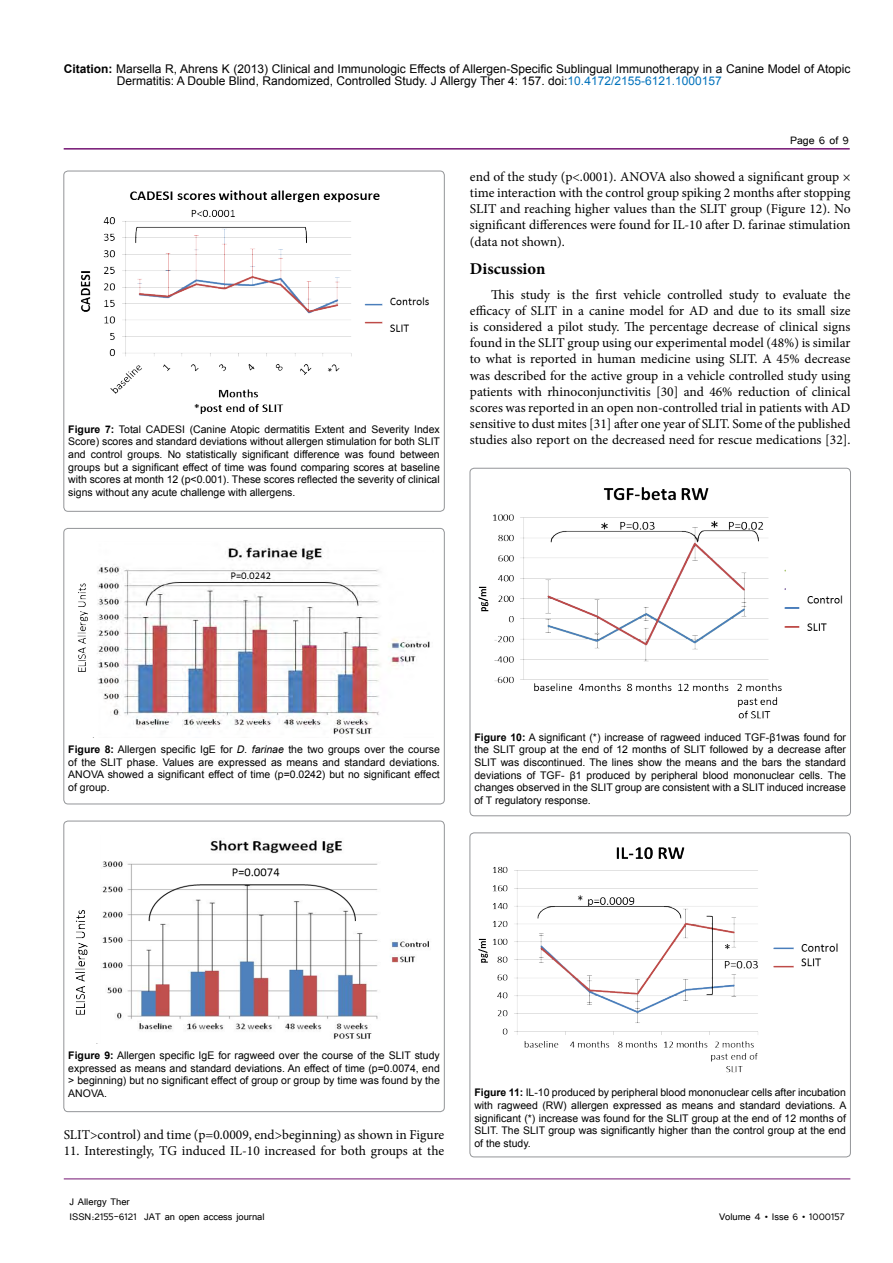
<style>
.page{position:relative;width:893px;height:1263px;background:#fff}
.page>*{position:absolute;margin:0;border:0;box-sizing:border-box;transform-origin:0 0}
.t1{font:700 16.5px "Minion Pro";color:#000}
.t2{font:13.5px/16.2px "Minion Pro";color:#000;text-align:justify}
.t3{font:13.5px "Tunga";color:#000}
.t4{font:12px/12.6px "Arial";color:#000}
.t5{font:12px/14.4px "Tunga";color:#000}
.t6{font:10.5px/12.6px "Arial";color:#000;text-align:justify}
.s1{font-weight:700}
.s2{color:#0072bc}
.s3{font-style:italic}
</style>
<div class="page">
<hr style="left:64px;top:148px;width:786px;height:2px;background:#741472">
<hr style="left:64px;top:1179px;width:786px;height:1px;background:#741472">
<img style="left:80px;top:190px;width:349px;height:224px">
<div style="left:64px;top:171px;width:380px;height:340px;border:1px solid #939598;border-radius:4px"></div>
<img style="left:77px;top:546px;width:353px;height:191px">
<div style="left:91px;top:541px;width:5px;height:196px;background:#fff"></div>
<div style="left:64px;top:528px;width:380px;height:276px;border:1px solid #939598;border-radius:4px"></div>
<img style="left:75px;top:840px;width:354px;height:199px">
<div style="left:93px;top:836px;width:7px;height:207px;background:#fff"></div>
<div style="left:64px;top:821px;width:380px;height:291px;border:1px solid #939598;border-radius:4px"></div>
<img style="left:478px;top:487px;width:365px;height:232px">
<div style="left:470px;top:468px;width:380px;height:348px;border:1px solid #939598;border-radius:4px"></div>
<img style="left:478px;top:847px;width:360px;height:226px">
<div style="left:470px;top:833px;width:380px;height:324px;border:1px solid #939598;border-radius:4px"></div>
<p class="t4" style="left:117px;top:62px;width:735px;text-indent:-53px"><span class="s1">Citation:</span> Marsella R, Ahrens K (2013) Clinical and Immunologic Effects of Allergen-Specific Sublingual Immunotherapy in a Canine Model of Atopic<br>Dermatitis: A Double Blind, Randomized, Controlled Study. J Allergy Ther 4: 157. doi:<span class="s2">10.4172/2155-6121.1000157</span></p>
<p class="t6" style="left:68px;top:423px;width:373px"><span class="s1">Figure 7:</span> Total CADESI (Canine Atopic dermatitis Extent and Severity Index Score) scores and standard deviations without allergen stimulation for both SLIT and control groups. No statistically significant difference was found between groups but a significant effect of time was found comparing scores at baseline with scores at month 12 (p&lt;0.001). These scores reflected the severity of clinical signs without any acute challenge with allergens.</p>
<p class="t3" style="left:790px;top:131px;width:60px">Page 6 of 9</p>
<p class="t2" style="left:470px;top:168px;width:382px">end of the study (p&lt;.0001). ANOVA also showed a significant group × time interaction with the control group spiking 2 months after stopping SLIT and reaching higher values than the SLIT group (Figure 12). No significant differences were found for IL-10 after D. farinae stimulation (data not shown).</p>
<h1 class="t1" style="left:470px;top:257px;width:77px">Discussion</h1>
<p class="t2" style="left:470px;top:286px;width:382px;text-indent:21px">This study is the first vehicle controlled study to evaluate the efficacy of SLIT in a canine model for AD and due to its small size is considered a pilot study. The percentage decrease of clinical signs found in the SLIT group using our experimental model (48%) is similar to what is reported in human medicine using SLIT. A 45% decrease was described for the active group in a vehicle controlled study using patients with rhinoconjunctivitis [30] and 46% reduction of clinical scores was reported in an open non-controlled trial in patients with AD sensitive to dust mites [31] after one year of SLIT. Some of the published studies also report on the decreased need for rescue medications [32].</p>
<p class="t6" style="left:68px;top:743px;width:373px"><span class="s1">Figure 8:</span> Allergen specific IgE for <span class="s3">D. farinae</span> the two groups over the course of the SLIT phase. Values are expressed as means and standard deviations.<br>ANOVA showed a significant effect of time (p=0.0242) but no significant effect of group.</p>
<p class="t6" style="left:474px;top:731px;width:373px"><span class="s1">Figure 10:</span> A significant (*) increase of ragweed induced TGF-β1was found for the SLIT group at the end of 12 months of SLIT followed by a decrease after SLIT was discontinued. The lines show the means and the bars the standard deviations of TGF- β1 produced by peripheral blood mononuclear cells. The changes observed in the SLIT group are consistent with a SLIT induced increase of T regulatory response.</p>
<p class="t6" style="left:68px;top:1049px;width:373px"><span class="s1">Figure 9:</span> Allergen specific IgE for ragweed over the course of the SLIT study expressed as means and standard deviations. An effect of time (p=0.0074, end &gt; beginning) but no significant effect of group or group by time was found by the ANOVA.</p>
<p class="t2" style="left:64px;top:1126px;width:382px">SLIT&gt;control) and time (p=0.0009, end&gt;beginning) as shown in Figure</p>
<p class="t2" style="left:64px;top:1142px;width:382px">11. Interestingly, TG induced IL-10 increased for both groups at the</p>
<p class="t5" style="left:70px;top:1194px;width:197px">J Allergy Ther<br>ISSN:2155-6121 JAT an open access journal</p>
<p class="t6" style="left:474px;top:1086px;width:374px"><span class="s1">Figure 11:</span> IL-10 produced by peripheral blood mononuclear cells after incubation with ragweed (RW) allergen expressed as means and standard deviations. A significant (*) increase was found for the SLIT group at the end of 12 months of SLIT. The SLIT group was significantly higher than the control group at the end of the study.</p>
<p class="t5" style="left:719px;top:1208px;width:127px">Volume 4 • Isse 6 • 1000157</p>
</div>
